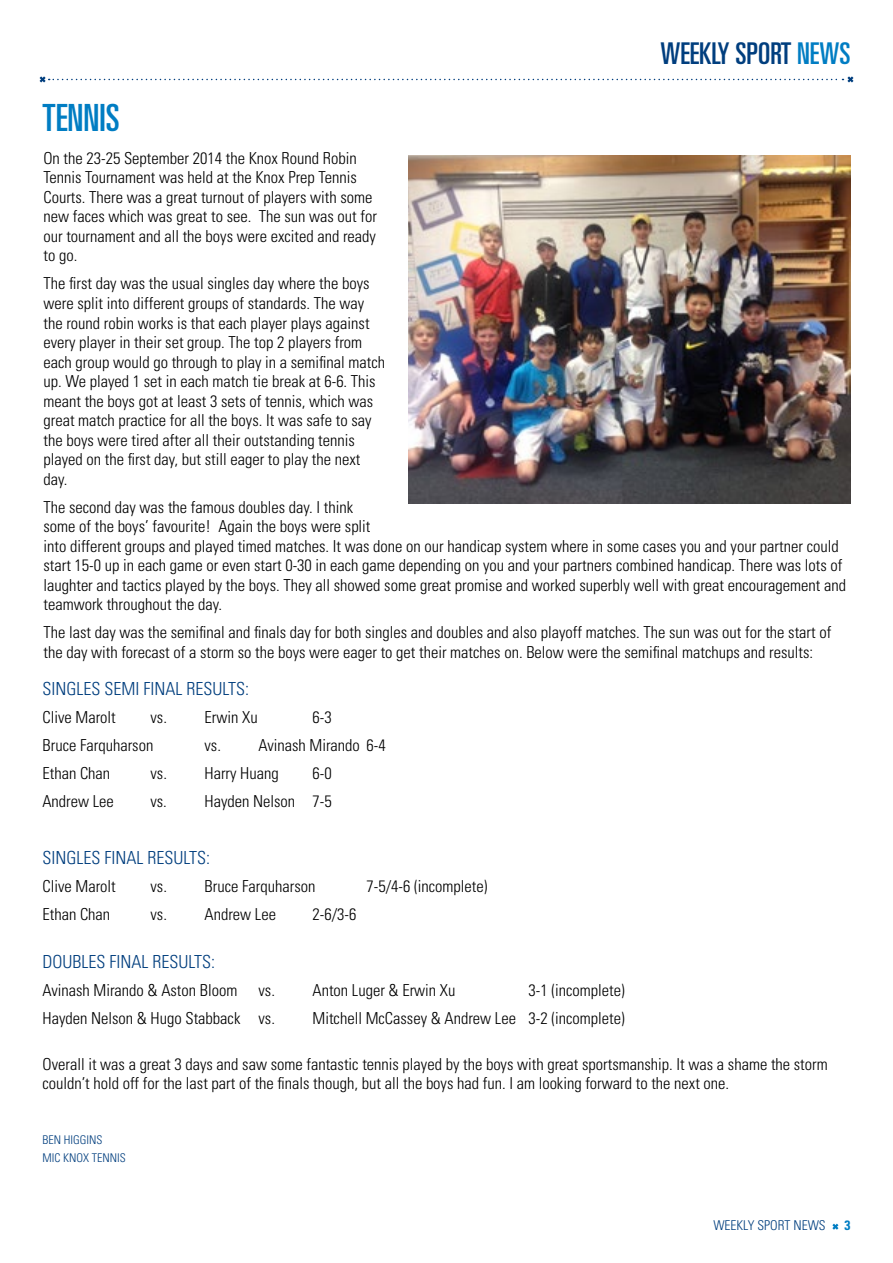
<style>
.page{position:relative;width:893px;height:1263px;background:#fff}
.page>*{position:absolute;margin:0;border:0;box-sizing:border-box;transform-origin:0 0}
.t1{font:ultra-condensed 37.5px "Univers LT Std";color:#007dc3}
.t2{font:ultra-condensed 30px "Univers LT Std";color:#003e7e}
.t3{font:300 condensed 18px "Univers LT Std";color:#003e7e}
.t4{font:300 condensed 16.5px/19.5px "Univers LT Std";color:#000}
.t5{font:300 condensed 13.5px "Univers LT Std";color:#003e7e}
.t6{font:700 condensed 13.5px "Univers LT Std";color:#007dc3}
.t7{font:300 condensed 12px/18px "Univers LT Std";color:#003e7e}
.s1{color:#007dc3}
</style>
<div class="page">
<svg style="left:832px;top:1223px;width:7px;height:7px"></svg>
<svg style="left:39px;top:76px;width:815px;height:7px"></svg>
<img style="left:408px;top:155px;width:442px;height:349px">
<h1 class="t1" style="left:43px;top:96px;width:67px">TENNIS</h1>
<h2 class="t2" style="left:660px;top:37px;width:190px">WEEKLY SPORT <span class="s1">NEWs</span></h2>
<p class="t4" style="left:43px;top:148px;width:335px">On the 23-25 September 2014 the Knox Round Robin Tennis Tournament was held at the Knox Prep Tennis Courts. There was a great turnout of players with some new faces which was great to see. The sun was out for our tournament and all the boys were excited and ready to go.</p>
<p class="t4" style="left:43px;top:274px;width:343px">The first day was the usual singles day where the boys were split into different groups of standards. The way the round robin works is that each player plays against every player in their set group. The top 2 players from each group would go through to play in a semifinal match up. We played 1 set in each match tie break at 6-6. This meant the boys got at least 3 sets of tennis, which was great match practice for all the boys. It was safe to say the boys were tired after all their outstanding tennis played on the first day, but still eager to play the next day.</p>
<p class="t4" style="left:43px;top:497px;width:804px">The second day was the famous doubles day. I think<br>some of the boys’ favourite! Again the boys were split<br>into different groups and played timed matches. It was done on our handicap system where in some cases you and your partner could start 15-0 up in each game or even start 0-30 in each game depending on you and your partners combined handicap. There was lots of laughter and tactics played by the boys. They all showed some great promise and worked superbly well with great encouragement and teamwork throughout the day.</p>
<p class="t4" style="left:43px;top:622px;width:789px">The last day was the semifinal and finals day for both singles and doubles and also playoff matches. The sun was out for the start of the day with forecast of a storm so the boys were eager to get their matches on. Below were the semifinal matchups and results:</p>
<p class="t3" style="left:43px;top:677px;width:18px">Singles</p>
<p class="t3" style="left:105px;top:677px;width:55px">Semi Final</p>
<p class="t3" style="left:187px;top:677px;width:18px">Results</p>
<p class="t3" style="left:245px;top:677px;width:5px">:</p>
<p class="t4" style="left:43px;top:707px;width:75px">Clive Marolt</p>
<p class="t4" style="left:151px;top:707px;width:109px">vs. Erwin Xu</p>
<p class="t4" style="left:313px;top:707px;width:21px">6-3</p>
<p class="t4" style="left:43px;top:735px;width:112px">Bruce Farquharson</p>
<p class="t4" style="left:205px;top:735px;width:183px">vs. Avinash Mirando 6-4</p>
<p class="t4" style="left:43px;top:763px;width:69px">Ethan Chan</p>
<p class="t4" style="left:150px;top:763px;width:130px">vs. Harry Huang</p>
<p class="t4" style="left:312px;top:763px;width:21px">6-0</p>
<p class="t4" style="left:42px;top:791px;width:73px">Andrew Lee</p>
<p class="t4" style="left:150px;top:791px;width:183px">vs. Hayden Nelson 7-5</p>
<p class="t3" style="left:43px;top:847px;width:18px">Singles</p>
<p class="t3" style="left:105px;top:847px;width:16px">Final</p>
<p class="t3" style="left:148px;top:847px;width:18px">Results</p>
<p class="t3" style="left:206px;top:847px;width:5px">:</p>
<p class="t4" style="left:43px;top:876px;width:75px">Clive Marolt</p>
<p class="t4" style="left:151px;top:876px;width:166px">vs. Bruce Farquharson</p>
<p class="t4" style="left:367px;top:876px;width:122px">7-5/4-6 (incomplete)</p>
<p class="t4" style="left:43px;top:904px;width:69px">Ethan Chan</p>
<p class="t4" style="left:151px;top:904px;width:127px">vs. Andrew Lee</p>
<p class="t4" style="left:313px;top:904px;width:45px">2-6/3-6</p>
<p class="t3" style="left:43px;top:950px;width:20px">Doubles</p>
<p class="t3" style="left:110px;top:950px;width:16px">Final</p>
<p class="t3" style="left:153px;top:950px;width:18px">Results</p>
<p class="t3" style="left:211px;top:950px;width:5px">:</p>
<p class="t4" style="left:43px;top:980px;width:196px">Avinash Mirando &amp; Aston Bloom</p>
<p class="t4" style="left:259px;top:980px;width:198px">vs. Anton Luger &amp; Erwin Xu</p>
<p class="t4" style="left:529px;top:980px;width:98px">3-1 (incomplete)</p>
<p class="t4" style="left:43px;top:1008px;width:234px">Hayden Nelson &amp; Hugo Stabback vs.</p>
<p class="t4" style="left:313px;top:1008px;width:314px">Mitchell McCassey &amp; Andrew Lee 3-2 (incomplete)</p>
<p class="t4" style="left:43px;top:1054px;width:787px">Overall it was a great 3 days and saw some fantastic tennis played by the boys with great sportsmanship. It was a shame the storm couldn’t hold off for the last part of the finals though, but all the boys had fun. I am looking forward to the next one.</p>
<p class="t7" style="left:43px;top:1130px;width:35px">Ben Higgins<br>MIC Knox</p>
<p class="t7" style="left:92px;top:1148px;width:12px">Tennis</p>
<p class="t5" style="left:713px;top:1217px;width:114px">WEEKLY SPORT NEWS</p>
<p class="t6" style="left:844px;top:1217px;width:7px">3</p>
</div>
